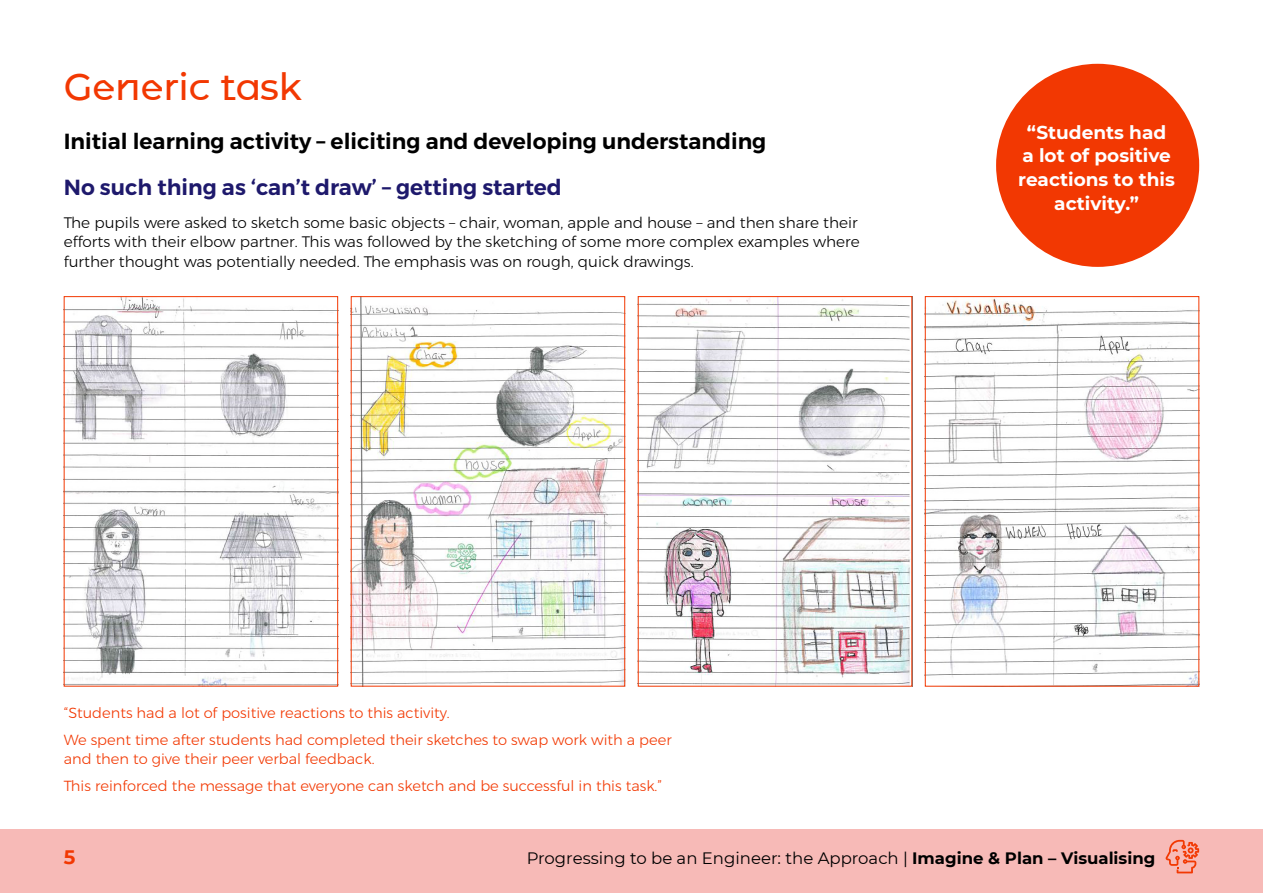
<style>
.page{position:relative;width:1263px;height:893px;background:#fff}
.page>*{position:absolute;margin:0;border:0;box-sizing:border-box;transform-origin:0 0}
.t1{font:37.5px "Montserrat Engineered Alt";letter-spacing:-.005em;color:#f23802}
.t2{font:600 21.9px "Montserrat";color:#000}
.t3{font:600 21.9px "Montserrat";color:#1e196c}
.t4{font:700 19.5px "Montserrat";color:#f23802}
.t5{font:700 18.45px/23.7px "Montserrat";color:#fff;text-align:center}
.t6{font:16.5px "Montserrat";color:#000}
.t7{font:300 15.15px/19.5px "Montserrat";color:#000}
.t8{font:300 14.7px/27.2px "Montserrat";color:#f23802}
.s1{font-weight:700}
</style>
<div class="page">
<div style="left:0;top:829px;width:1263px;height:64px;background:#f7bab7"></div>
<img style="left:66px;top:298px;width:270px;height:386px">
<div style="left:64px;top:296px;width:274px;height:390px;border:1px solid #f23802"></div>
<img style="left:353px;top:298px;width:270px;height:386px">
<div style="left:351px;top:296px;width:274px;height:390px;border:1px solid #f23802"></div>
<img style="left:640px;top:298px;width:270px;height:386px">
<img style="left:927px;top:298px;width:270px;height:386px">
<div style="left:925px;top:296px;width:274px;height:390px;border:1px solid #f23802"></div>
<div style="left:996px;top:64px;width:203px;height:203px;background:#f23802;border-radius:50%"></div>
<svg style="left:1165px;top:840px;width:34px;height:33px"></svg>
<h1 class="t1" style="left:64px;top:64px;width:240px">Generic task</h1>
<h2 class="t2" style="left:64px;top:124px;width:704px">Initial learning activity – eliciting and developing understanding</h2>
<h2 class="t3" style="left:64px;top:170px;width:500px">No such thing as ‘can’t draw’ – getting started</h2>
<p class="t7" style="left:64px;top:213px;width:797px">The pupils were asked to sketch some basic objects – chair, woman, apple and house – and then share their efforts with their elbow partner. This was followed by the sketching of some more complex examples where further thought was potentially needed. The emphasis was on rough, quick drawings.</p>
<p class="t5" style="left:1018px;top:119px;width:158px">“Students had<br>a lot of positive reactions to this activity.”</p>
<p class="t8" style="left:64px;top:699px;width:609px">“Students had a lot of positive reactions to this activity.<br>We spent time after students had completed their sketches to swap work with a peer</p>
<p class="t8" style="left:64px;top:745px;width:600px">and then to give their peer verbal feedback.<br>This reinforced the message that everyone can sketch and be successful in this task.”</p>
<p class="t4" style="left:64px;top:842px;width:13px">5</p>
<p class="t6" style="left:527px;top:846px;width:630px">Progressing to be an Engineer: the Approach | <span class="s1">Imagine &amp; Plan – Visualising</span></p>
</div>
